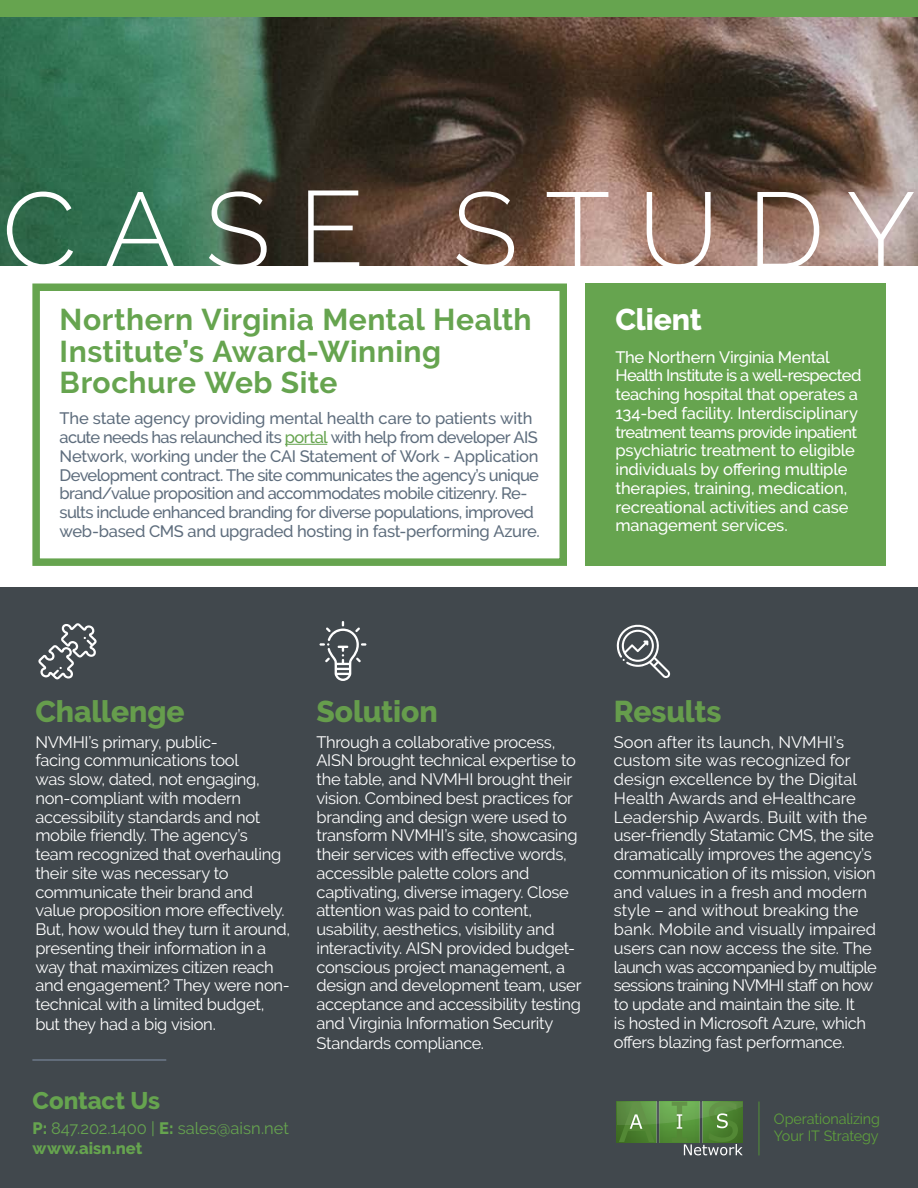
<style>
.page{position:relative;width:918px;height:1188px;background:#fff}
.page>*{position:absolute;margin:0;border:0;box-sizing:border-box;transform-origin:0 0}
.t1{font:300 108px "Raleway";letter-spacing:.255em;color:#fff}
.t2{font:700 30px/31.5px "Raleway";letter-spacing:.015em;color:#66a44f}
.t3{font:800 30px "Raleway";letter-spacing:-.005em;color:#669d4c}
.t4{font:800 30px "Raleway";letter-spacing:-.005em;color:#fff}
.t5{font:800 24px "Raleway";color:#66a44f}
.t6{font:16.5px/18.8px "Raleway";letter-spacing:-.02em;color:#fff}
.t7{font:500 16.5px/18.8px "Raleway";letter-spacing:-.04em;color:#5e6d7d}
.t8{font:500 16.5px/18.8px "Raleway";letter-spacing:-.015em;color:#fff}
.t9{font:16.5px/19.8px "Raleway";color:#66a44f}
.t10{font:14.7px/16.8px "Raleway";letter-spacing:-.01em;color:#5fa03d}
.s1{color:#66a44f}
.s2{font-weight:800}
</style>
<div class="page">
<img style="left:0;top:16px;width:918px;height:250px">
<div style="left:585px;top:284px;width:301px;height:282px;background:#66a44f"></div>
<div style="left:0;top:588px;width:918px;height:600px;background:#41484d"></div>
<svg style="left:617px;top:1102px;width:126px;height:53px"></svg>
<hr style="left:759px;top:1102px;width:1px;height:53px;background:#539037">
<div style="left:0;top:0;width:918px;height:16px;background:#66a44f"></div>
<div style="left:32px;top:284px;width:535px;height:282px;border:8px solid #66a44f"></div>
<hr style="left:285px;top:444px;width:42px;height:1px;background:#66a44f">
<svg style="left:319px;top:621px;width:47px;height:60px"></svg>
<svg style="left:38px;top:623px;width:59px;height:56px"></svg>
<svg style="left:616px;top:624px;width:55px;height:54px"></svg>
<hr style="left:32px;top:1059px;width:134px;height:2px;background:#6d798a">
<h1 class="t1" style="left:2px;top:168px;width:915px">CASE STUDY</h1>
<h2 class="t2" style="left:60px;top:304px;width:474px">Northern Virginia Mental Health<br>Institute’s Award-Winning<br>Brochure Web Site</h2>
<p class="t7" style="left:60px;top:409px;width:482px">The state agency providing mental health care to patients with acute needs has relaunched its <span class="s1">portal</span> with help from developer AIS Network, working under the CAI Statement of Work - Application Development contract. The site communicates the agency’s unique brand/value proposition and accommodates mobile citizenry. Re&shy;sults include enhanced branding for diverse populations, improved web-based CMS and upgraded hosting in fast-performing Azure.</p>
<h2 class="t4" style="left:615px;top:303px;width:88px">Client</h2>
<p class="t8" style="left:615px;top:347px;width:248px">The Northern Virginia Mental Health Institute is a well-respected teaching hospital that operates a 134-bed facility. Interdisciplinary treatment teams provide inpatient psychiatric treatment to eligible individuals by offering multiple therapies, training, medication, recreational activities and case management services.</p>
<h2 class="t3" style="left:35px;top:695px;width:151px">Challenge</h2>
<p class="t6" style="left:35px;top:732px;width:256px">NVMHI’s primary, public-<br>facing communications tool<br>was slow, dated, not engaging, non-compliant with modern accessibility standards and not mobile friendly. The agency’s team recognized that overhauling their site was necessary to communicate their brand and value proposition more effectively.<br>But, how would they turn it around, presenting their information in a way that maximizes citizen reach and engagement? They were non&shy;technical with a limited budget, but they had a big vision.</p>
<h3 class="t5" style="left:33px;top:1087px;width:129px">Contact Us</h3>
<p class="t9" style="left:33px;top:1118px;width:258px"><span class="s2">P:</span> 847.202.1400 | <span class="s2">E:</span> sales@aisn.net <span class="s2">www.aisn.net</span></p>
<h2 class="t3" style="left:316px;top:695px;width:123px">Solution</h2>
<p class="t6" style="left:316px;top:732px;width:266px">Through a collaborative process, AISN brought technical expertise to the table, and NVMHI brought their vision. Combined best practices for branding and design were used to transform NVMHI’s site, showcasing their services with effective words, accessible palette colors and captivating, diverse imagery. Close attention was paid to content, usability, aesthetics, visibility and interactivity. AISN provided budget&shy;conscious project management, a design and development team, user acceptance and accessibility testing and Virginia Information Security Standards compliance.</p>
<h2 class="t3" style="left:614px;top:695px;width:109px">Results</h2>
<p class="t6" style="left:614px;top:732px;width:264px">Soon after its launch, NVMHI’s custom site was recognized for design excellence by the Digital Health Awards and eHealthcare Leadership Awards. Built with the user-friendly Statamic CMS, the site dramatically improves the agency’s communication of its mission, vision and values in a fresh and modern style – and without breaking the bank. Mobile and visually impaired users can now access the site. The launch was accompanied by multiple sessions training NVMHI staff on how to update and maintain the site. It<br>is hosted in Microsoft Azure, which offers blazing fast performance.</p>
<p class="t10" style="left:774px;top:1110px;width:108px">Operationalizing<br>Your IT Strategy</p>
</div>
